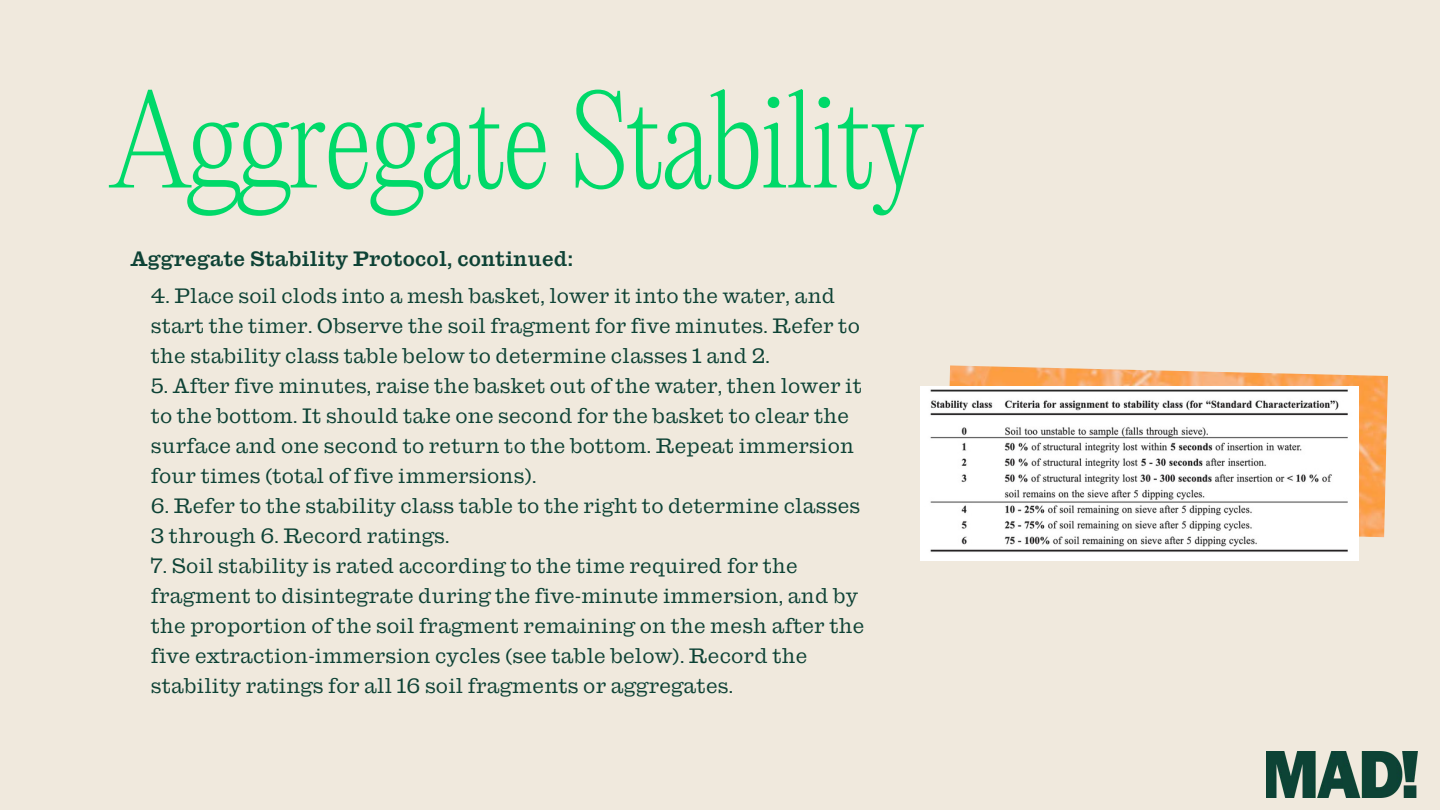
<style>
.page{position:relative;width:1440px;height:810px;background:#f0e9dd}
.page>*{position:absolute;margin:0;border:0;box-sizing:border-box;transform-origin:0 0}
.t1{font:200 120px "PP Editorial New";letter-spacing:-.02em;color:#00d969}
.t2{font:20px/30px "Antique No 6";letter-spacing:.01em;color:#0d4235}
.t3{font:500 20px "Antique No 6";letter-spacing:.01em;color:#0d4235}
</style>
<div class="page">
<img style="left:1266px;top:751px;width:152px;height:46px">
<img style="left:949px;top:365px;width:439px;height:172px">
<img style="left:921px;top:386px;width:438px;height:174px">
<h1 class="t1" style="left:111px;top:82px;width:814px">Aggregate Stability</h1>
<p class="t3" style="left:130px;top:249px;width:444px">Aggregate Stability Protocol, continued:</p>
<p class="t2" style="left:151px;top:281px;width:711px">4. Place soil clods into a mesh basket, lower it into the water, and start the timer. Observe the soil fragment for five minutes. Refer to the stability class table below to determine classes 1 and 2.</p>
<p class="t2" style="left:151px;top:371px;width:713px">5. After five minutes, raise the basket out of the water, then lower it to the bottom. It should take one second for the basket to clear the surface and one second to return to the bottom. Repeat immersion four times (total of five immersions).</p>
<p class="t2" style="left:151px;top:491px;width:711px">6. Refer to the stability class table to the right to determine classes<br>3 through 6. Record ratings.</p>
<p class="t2" style="left:151px;top:551px;width:715px">7. Soil stability is rated according to the time required for the fragment to disintegrate during the five-minute immersion, and by the proportion of the soil fragment remaining on the mesh after the five extraction-immersion cycles (see table below). Record the stability ratings for all 16 soil fragments or aggregates.</p>
</div>
